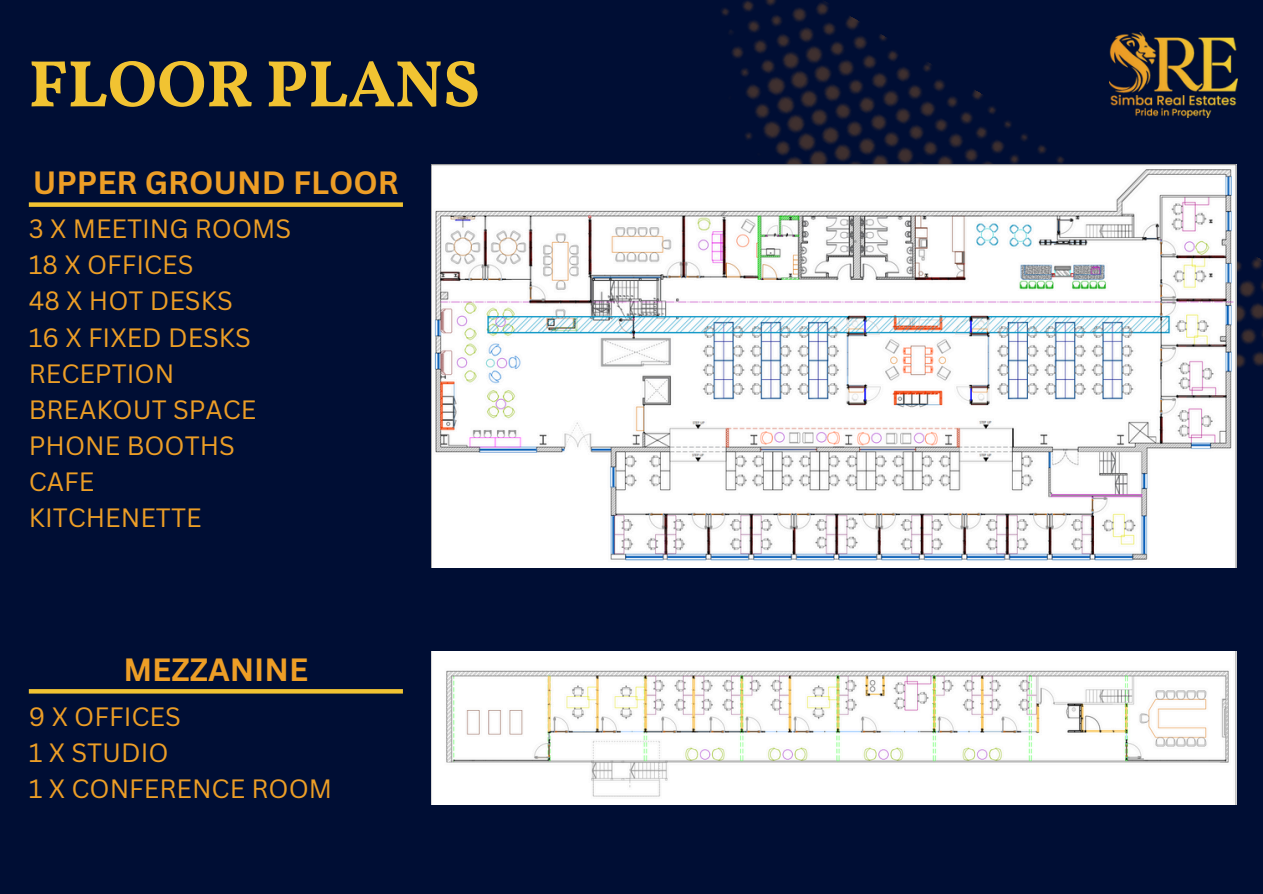
<style>
.page{position:relative;width:1263px;height:894px;background:#fff}
.page>*{position:absolute;margin:0;border:0;box-sizing:border-box;transform-origin:0 0}
.t1{font:700 66px "Vollkorn";color:#f1c332}
.t2{font:700 31.35px "Canva Sans";color:#ed9e26}
.t3{font:25.8px "Canva Sans";color:#ed9e26}
</style>
<div class="page">
<div style="left:0;top:0;width:1263px;height:893px;background:#000e34"></div>
<img style="left:571px;top:0;width:692px;height:568px">
<img style="left:431px;top:165px;width:806px;height:402px">
<img style="left:431px;top:651px;width:806px;height:153px">
<div style="left:29px;top:202px;width:374px;height:5px;background:#f1c332"></div>
<svg style="left:29px;top:689px;width:374px;height:4px"></svg>
<img style="left:1109px;top:32px;width:128px;height:86px">
<p class="t1" style="left:29px;top:43px;width:453px">FLOOR PLANS</p>
<h1 class="t2" style="left:33px;top:161px;width:368px">UPPER GROUND FLOOR</h1>
<p class="t3" style="left:29px;top:211px;width:264px">3 X MEETING ROOMS</p>
<p class="t3" style="left:29px;top:247px;width:166px">18 X OFFICES</p>
<p class="t3" style="left:29px;top:283px;width:205px">48 X HOT DESKS</p>
<p class="t3" style="left:29px;top:319px;width:224px">16 X FIXED DESKS</p>
<p class="t3" style="left:29px;top:355px;width:147px">RECEPTION</p>
<h2 class="t3" style="left:29px;top:391px;width:229px">BREAKOUT SPACE</h2>
<p class="t3" style="left:29px;top:427px;width:208px">PHONE BOOTHS</p>
<p class="t3" style="left:29px;top:463px;width:67px">CAFE</p>
<p class="t3" style="left:29px;top:499px;width:174px">KITCHENETTE</p>
<p class="t2" style="left:123px;top:647px;width:186px">MEZZANINE</p>
<p class="t3" style="left:29px;top:698px;width:153px">9 X OFFICES</p>
<p class="t3" style="left:29px;top:734px;width:141px">1 X STUDIO</p>
<p class="t3" style="left:29px;top:770px;width:305px">1 X CONFERENCE ROOM</p>
</div>
